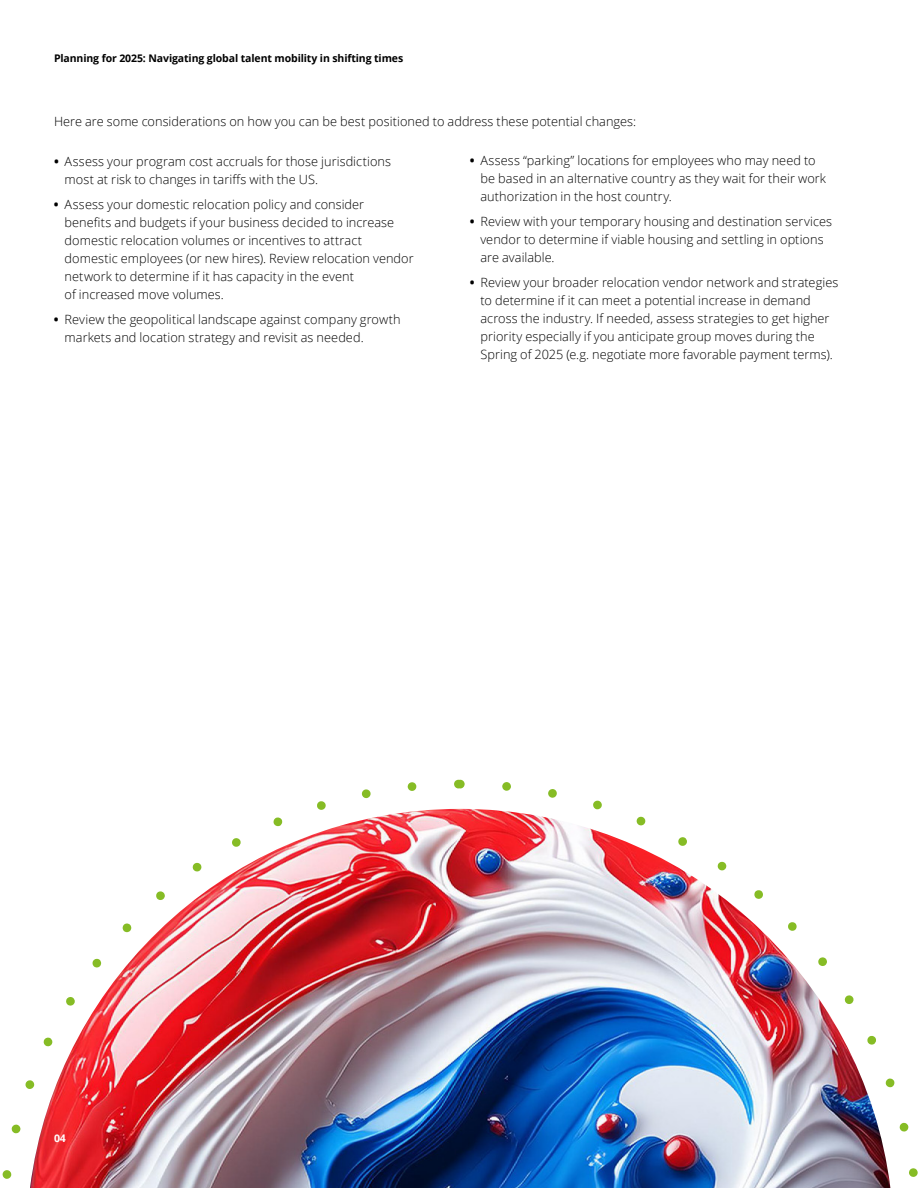
<style>
.page{position:relative;width:918px;height:1188px;background:#fff}
.page>*{position:absolute;margin:0;border:0;box-sizing:border-box;transform-origin:0 0}
.t1{font:300 12.75px/18px "Open Sans";letter-spacing:.005em;color:#000}
.t2{font:700 10.5px "Open Sans";letter-spacing:-.01em;color:#000}
.t3{font:700 10.5px "Open Sans";color:#fff}
.s1{font-weight:700}
</style>
<div class="page">
<img style="left:2px;top:780px;width:916px;height:408px">
<p class="t2" style="left:54px;top:51px;width:351px">Planning for 2025: Navigating global talent mobility in shifting times</p>
<p class="t1" style="left:54px;top:112px;width:584px">Here are some considerations on how you can be best positioned to address these potential changes:</p>
<p class="t1" style="left:65px;top:152px;width:328px;text-indent:-11px"><span class="s1">•</span> Assess your program cost accruals for those jurisdictions most at risk to changes in tariffs with the US.</p>
<p class="t1" style="left:65px;top:195px;width:351px;text-indent:-11px"><span class="s1">•</span> Assess your domestic relocation policy and consider benefits and budgets if your business decided to increase domestic relocation volumes or incentives to attract domestic employees (or new hires). Review relocation vendor network to determine if it has capacity in the event<br>of increased move volumes.</p>
<p class="t1" style="left:65px;top:310px;width:338px;text-indent:-11px"><span class="s1">•</span> Review the geopolitical landscape against company growth markets and location strategy and revisit as needed.</p>
<p class="t1" style="left:480px;top:151px;width:347px;text-indent:-11px"><span class="s1">•</span> Assess “parking” locations for employees who may need to be based in an alternative country as they wait for their work authorization in the host country.</p>
<p class="t1" style="left:480px;top:212px;width:353px;text-indent:-11px"><span class="s1">•</span> Review with your temporary housing and destination services vendor to determine if viable housing and settling in options are available.</p>
<p class="t1" style="left:480px;top:273px;width:360px;text-indent:-11px"><span class="s1">•</span> Review your broader relocation vendor network and strategies to determine if it can meet a potential increase in demand across the industry. If needed, assess strategies to get higher priority especially if you anticipate group moves during the Spring of 2025 (e.g. negotiate more favorable payment terms).</p>
<p class="t3" style="left:54px;top:1131px;width:13px">04</p>
</div>
